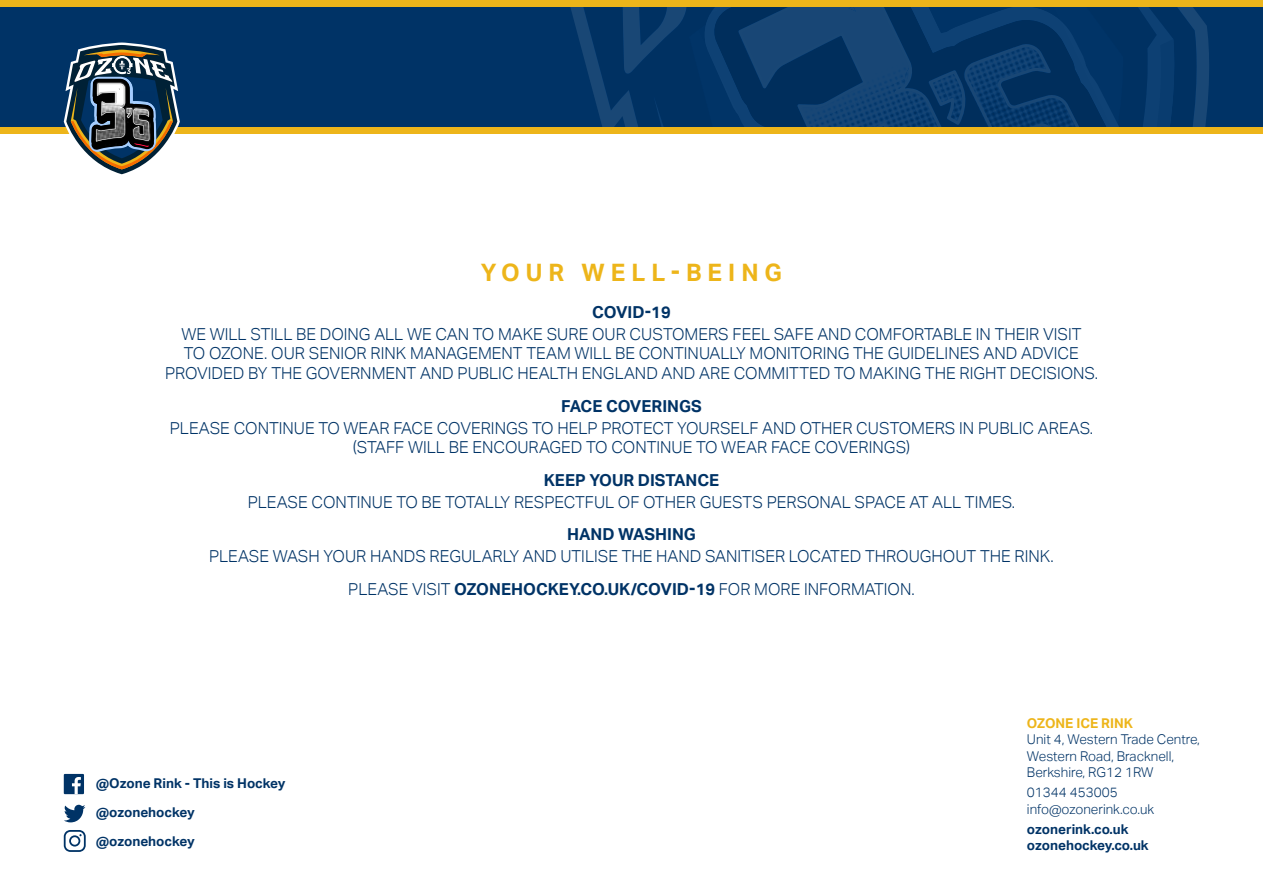
<style>
.page{position:relative;width:1263px;height:893px;background:#fff}
.page>*{position:absolute;margin:0;border:0;box-sizing:border-box;transform-origin:0 0}
.t1{font:700 24px "Aktiv Grotesk";letter-spacing:.25em;color:#edb51a}
.t2{font:300 16.5px/19.8px "Aktiv Grotesk";color:#036;text-align:center}
.t3{font:700 16.5px "Aktiv Grotesk";color:#036}
.t4{font:300 13.5px/16.2px "Aktiv Grotesk";color:#036}
.t5{font:700 13.5px/29px "Aktiv Grotesk";color:#036}
.t6{font:700 13.5px "Aktiv Grotesk";color:#edb51a}
.s1{font-weight:700}
</style>
<div class="page">
<div style="left:0;top:0;width:1263px;height:128px;background:#036"></div>
<svg style="left:696px;top:39px;width:498px;height:89px"></svg>
<svg style="left:580px;top:6px;width:119px;height:105px"></svg>
<img style="left:699px;top:74px;width:12px;height:54px">
<img style="left:980px;top:6px;width:88px;height:14px">
<img style="left:1135px;top:39px;width:3px;height:89px">
<img style="left:711px;top:74px;width:27px;height:54px">
<svg style="left:738px;top:6px;width:242px;height:122px"></svg>
<svg style="left:887px;top:20px;width:248px;height:108px"></svg>
<svg style="left:617px;top:6px;width:162px;height:68px"></svg>
<div style="left:0;top:0;width:1263px;height:6px;background:#edb51a"></div>
<div style="left:64px;top:774px;width:20px;height:20px;background:#036"></div>
<svg style="left:72px;top:777px;width:9px;height:17px"></svg>
<svg style="left:64px;top:805px;width:21px;height:17px"></svg>
<svg style="left:64px;top:830px;width:22px;height:22px"></svg>
<div style="left:0;top:128px;width:1263px;height:6px;background:#edb51a"></div>
<svg style="left:64px;top:43px;width:116px;height:132px"></svg>
<h1 class="t1" style="left:481px;top:258px;width:303px">YOUR WELL-BEING</h1>
<p class="t3" style="left:592px;top:302px;width:80px">COVID-19</p>
<p class="t2" style="left:165px;top:324px;width:934px">WE WILL STILL BE DOING ALL WE CAN TO MAKE SURE OUR CUSTOMERS FEEL SAFE AND COMFORTABLE IN THEIR VISIT<br>TO OZONE. OUR SENIOR RINK MANAGEMENT TEAM WILL BE CONTINUALLY MONITORING THE GUIDELINES AND ADVICE<br>PROVIDED BY THE GOVERNMENT AND PUBLIC HEALTH ENGLAND AND ARE COMMITTED TO MAKING THE RIGHT DECISIONS.</p>
<p class="t3" style="left:561px;top:396px;width:142px">FACE COVERINGS</p>
<p class="t2" style="left:170px;top:418px;width:925px">PLEASE CONTINUE TO WEAR FACE COVERINGS TO HELP PROTECT YOURSELF AND OTHER CUSTOMERS IN PUBLIC AREAS. (STAFF WILL BE ENCOURAGED TO CONTINUE TO WEAR FACE COVERINGS)</p>
<p class="t3" style="left:544px;top:471px;width:177px">KEEP YOUR DISTANCE</p>
<p class="t2" style="left:248px;top:492px;width:769px">PLEASE CONTINUE TO BE TOTALLY RESPECTFUL OF OTHER GUESTS PERSONAL SPACE AT ALL TIMES.</p>
<p class="t3" style="left:567px;top:525px;width:130px">HAND WASHING</p>
<p class="t2" style="left:209px;top:540px;width:846px;line-height:32.5px">PLEASE WASH YOUR HANDS REGULARLY AND UTILISE THE HAND SANITISER LOCATED THROUGHOUT THE RINK.<br>PLEASE VISIT <span class="s1">OZONEHOCKEY.CO.UK/COVID-19</span> FOR MORE INFORMATION.</p>
<p class="t5" style="left:96px;top:769px;width:191px">@Ozone Rink - This is Hockey @ozonehockey @ozonehockey</p>
<p class="t6" style="left:1027px;top:716px;width:107px">OZONE ICE RINK</p>
<p class="t4" style="left:1027px;top:732px;width:174px">Unit 4, Western Trade Centre,<br>Western Road, Bracknell,<br>Berkshire, RG12 1RW</p>
<p class="t4" style="left:1027px;top:785px;width:129px">01344 453005 info@ozonerink.co.uk</p>
<p class="t5" style="left:1027px;top:821px;width:123px;line-height:16.2px">ozonerink.co.uk ozonehockey.co.uk</p>
</div>
